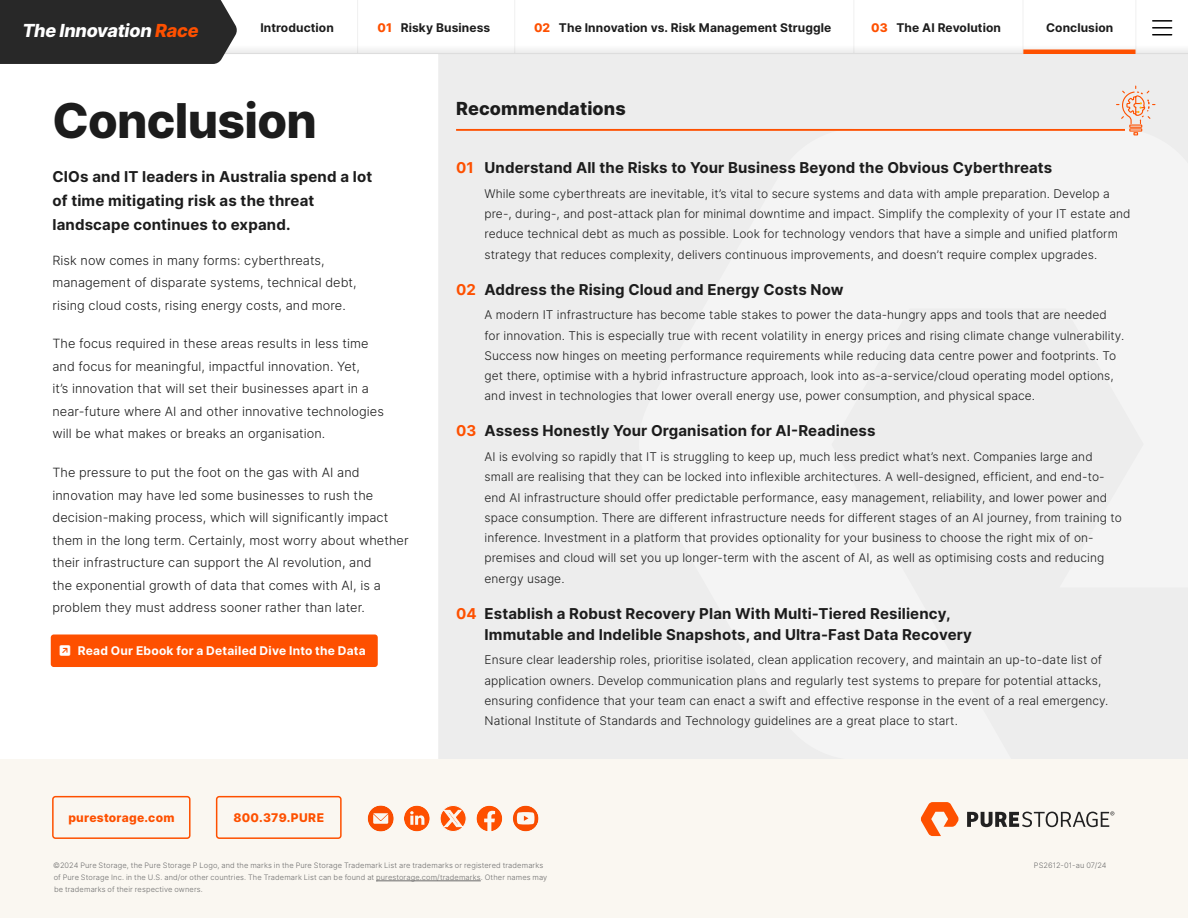
<style>
.page{position:relative;width:1188px;height:918px;background:#fff}
.page>*{position:absolute;margin:0;border:0;box-sizing:border-box;transform-origin:0 0}
.p_title_CoC{font:800 48px "Inter";letter-spacing:-.015em;color:#1c1c1c}
.t1{font:italic 800 18px "Inter";letter-spacing:-.015em;color:#fff}
.Call_Out_Box_Header{font:800 18px "Inter";letter-spacing:.01em;color:#1c1c1c}
.p_summary_NO_LINE{font:700 15px/24px "Inter";letter-spacing:.01em;color:#1c1c1c}
.p_body{font:300 12.75px/22.5px "Inter";letter-spacing:.005em;color:#1c1c1c}
.p_recommendations_body{font:300 12px/20.2px "Inter";letter-spacing:.005em;color:#1c1c1c}
.t2{font:700 12px "Inter";letter-spacing:.01em;color:#1c1c1c}
.t3{font:700 12px "Inter";letter-spacing:.02em;color:#fff}
.t4{font:800 12px "Inter";letter-spacing:.02em;color:#fe5000}
.t5{font:300 7.5px/12px "Inter";letter-spacing:.015em;color:#6c6c6c}
.s1{color:#fe5000}
.s2{font-weight:800;color:#fe5000}
</style>
<div class="page">
<div style="left:438px;top:54px;width:750px;height:705px;background:#ededed"></div>
<div style="left:639px;top:128px;width:549px;height:631px;background:#f4f4f4"></div>
<svg style="left:1115px;top:85px;width:41px;height:51px;background:#efd8cc"></svg>
<hr style="left:456px;top:129px;width:669px;height:2px;background:#fe5000">
<div style="left:51px;top:634px;width:327px;height:33px;background:#fe5000;border-radius:3px"></div>
<hr style="left:357px;top:0;width:1px;height:54px;background:#dadada">
<hr style="left:514px;top:0;width:1px;height:54px;background:#dadada">
<hr style="left:854px;top:0;width:1px;height:53px;background:#dadada">
<hr style="left:1136px;top:0;width:1px;height:54px;background:#dadada">
<hr style="left:1023px;top:0;width:1px;height:54px;background:#dadada">
<hr style="left:0;top:53px;width:1188px;height:1px;background:#dadada">
<svg style="left:1153px;top:20px;width:19px;height:15px"></svg>
<div style="left:0;top:759px;width:1188px;height:159px;background:#faf7f1"></div>
<div style="left:52px;top:796px;width:139px;height:43px;border:2px solid #fe5000;border-radius:3px"></div>
<div style="left:216px;top:796px;width:126px;height:43px;border:2px solid #fe5000;border-radius:3px"></div>
<svg style="left:404px;top:806px;width:26px;height:25px"></svg>
<svg style="left:513px;top:806px;width:25px;height:25px"></svg>
<svg style="left:477px;top:806px;width:25px;height:25px"></svg>
<svg style="left:368px;top:805px;width:26px;height:27px"></svg>
<hr style="left:376px;top:881px;width:105px;height:1px;background:#6c6c6c">
<svg style="left:440px;top:805px;width:26px;height:27px"></svg>
<svg style="left:921px;top:802px;width:38px;height:34px"></svg>
<svg style="left:967px;top:811px;width:147px;height:16px"></svg>
<hr style="left:1023px;top:50px;width:113px;height:4px;background:#fe5000">
<div style="left:0;top:0;width:237px;height:64px;background:#282828"></div>
<h2 class="t1" style="left:22px;top:17px;width:178px">The Innovation <span class="s1">Race</span></h2>
<p class="t2" style="left:260px;top:19px;width:75px">Introduction</p>
<p class="t2" style="left:377px;top:19px;width:114px"><span class="s2">01</span> Risky Business</p>
<p class="t2" style="left:534px;top:19px;width:299px"><span class="s2">02</span> The Innovation vs. Risk Management Struggle</p>
<p class="t2" style="left:871px;top:19px;width:131px"><span class="s2">03</span> The AI Revolution</p>
<p class="t2" style="left:1046px;top:19px;width:69px">Conclusion</p>
<p class="p_title_CoC" style="left:52px;top:86px;width:266px">Conclusion</p>
<p class="p_summary_NO_LINE" style="left:52px;top:164px;width:321px">CIOs and IT leaders in Australia spend a lot of time mitigating risk as the threat landscape continues to expand.</p>
<p class="p_body" style="left:52px;top:249px;width:306px">Risk now comes in many forms: cyberthreats, management of disparate systems, technical debt, rising cloud costs, rising energy costs, and more.</p>
<p class="p_body" style="left:52px;top:332px;width:333px">The focus required in these areas results in less time and focus for meaningful, impactful innovation. Yet,<br>it’s innovation that will set their businesses apart in a near-future where AI and other innovative technologies will be what makes or breaks an organisation.</p>
<p class="p_body" style="left:52px;top:461px;width:358px">The pressure to put the foot on the gas with AI and innovation may have led some businesses to rush the decision-making process, which will significantly impact them in the long term. Certainly, most worry about whether their infrastructure can support the AI revolution, and<br>the exponential growth of data that comes with AI, is a problem they must address sooner rather than later.</p>
<p class="t3" style="left:78px;top:642px;width:289px">Read Our Ebook for a Detailed Dive Into the Data</p>
<p class="Call_Out_Box_Header" style="left:456px;top:96px;width:171px">Recommendations</p>
<p class="p_summary_NO_LINE" style="left:456px;top:155px;width:598px"><span class="s1">01</span> Understand All the Risks to Your Business Beyond the Obvious Cyberthreats</p>
<p class="p_recommendations_body" style="left:485px;top:183px;width:647px">While some cyberthreats are inevitable, it’s vital to secure systems and data with ample preparation. Develop a pre-, during-, and post-attack plan for minimal downtime and impact. Simplify the complexity of your IT estate and reduce technical debt as much as possible. Look for technology vendors that have a simple and unified platform strategy that reduces complexity, delivers continuous improvements, and doesn’t require complex upgrades.</p>
<p class="p_summary_NO_LINE" style="left:456px;top:277px;width:389px"><span class="s1">02</span> Address the Rising Cloud and Energy Costs Now</p>
<p class="p_recommendations_body" style="left:485px;top:305px;width:641px">A modern IT infrastructure has become table stakes to power the data-hungry apps and tools that are needed for innovation. This is especially true with recent volatility in energy prices and rising climate change vulnerability.<br>Success now hinges on meeting performance requirements while reducing data centre power and footprints. To get there, optimise with a hybrid infrastructure approach, look into as-a-service/cloud operating model options, and invest in technologies that lower overall energy use, power consumption, and physical space.</p>
<p class="p_summary_NO_LINE" style="left:456px;top:418px;width:421px"><span class="s1">03</span> Assess Honestly Your Organisation for AI-Readiness</p>
<p class="p_recommendations_body" style="left:485px;top:446px;width:639px">AI is evolving so rapidly that IT is struggling to keep up, much less predict what’s next. Companies large and small are realising that they can be locked into inflexible architectures. A well-designed, efficient, and end-to&shy;end AI infrastructure should offer predictable performance, easy management, reliability, and lower power and space consumption. There are different infrastructure needs for different stages of an AI journey, from training to inference. Investment in a platform that provides optionality for your business to choose the right mix of on&shy;premises and cloud will set you up longer-term with the ascent of AI, as well as optimising costs and reducing energy usage.</p>
<p class="p_summary_NO_LINE" style="left:485px;top:602px;width:489px;line-height:21px;text-indent:-28px"><span class="s1">04</span> Establish a Robust Recovery Plan With Multi-Tiered Resiliency,<br>Immutable and Indelible Snapshots, and Ultra-Fast Data Recovery</p>
<p class="p_recommendations_body" style="left:485px;top:650px;width:625px">Ensure clear leadership roles, prioritise isolated, clean application recovery, and maintain an up-to-date list of application owners. Develop communication plans and regularly test systems to prepare for potential attacks, ensuring confidence that your team can enact a swift and effective response in the event of a real emergency.<br>National Institute of Standards and Technology guidelines are a great place to start.</p>
<p class="t4" style="left:68px;top:809px;width:108px">purestorage.com</p>
<p class="t4" style="left:234px;top:809px;width:92px">800.379.PURE</p>
<p class="t5" style="left:53px;top:859px;width:496px">©2024 Pure Storage, the Pure Storage P Logo, and the marks in the Pure Storage Trademark List are trademarks or registered trademarks of Pure Storage Inc. in the U.S. and/or other countries. The Trademark List can be found at purestorage.com/trademarks. Other names may be trademarks of their respective owners.</p>
<p class="t5" style="left:1034px;top:859px;width:74px">PS2612-01-au 07/24</p>
</div>
